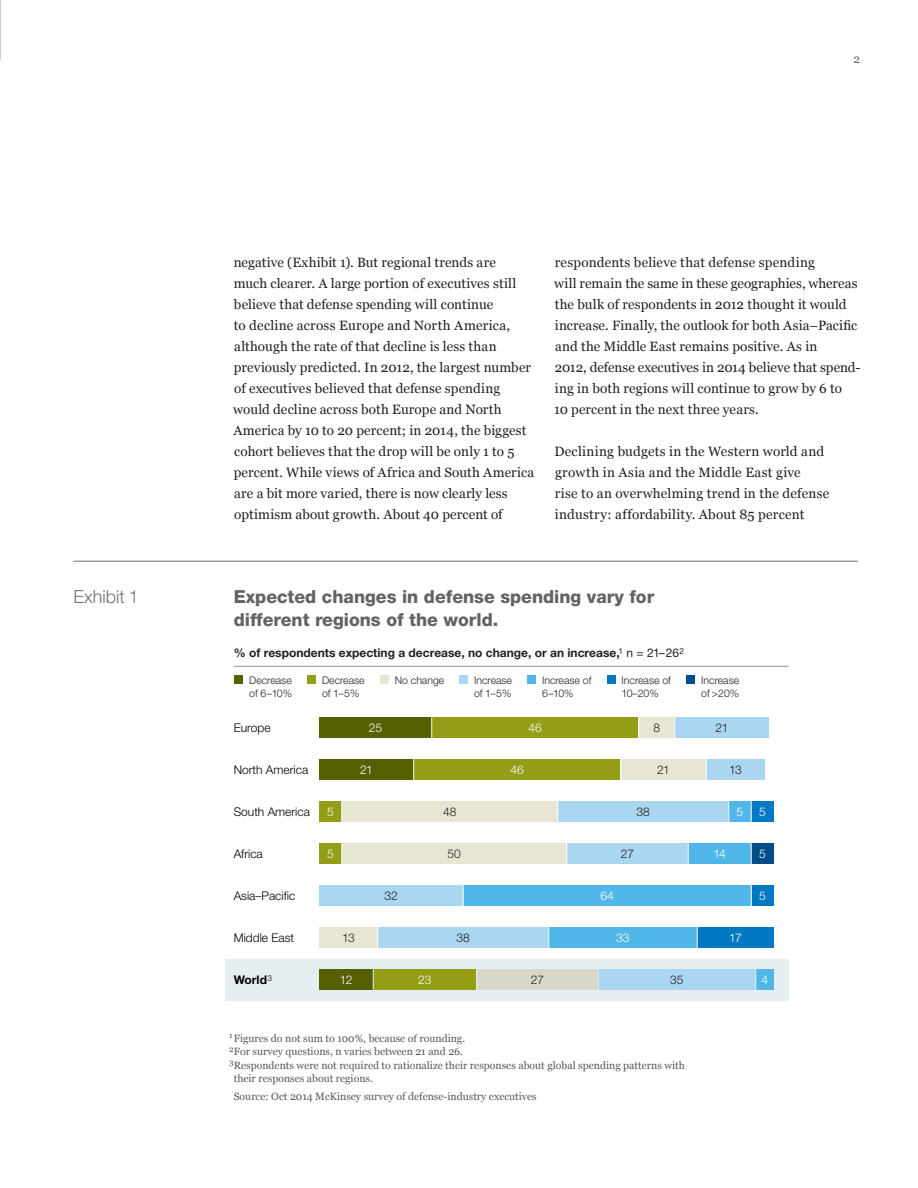
<style>
.page{position:relative;width:918px;height:1188px;background:#fff}
.page>*{position:absolute;margin:0;border:0;box-sizing:border-box;transform-origin:0 0}
.t1{font:800 18px/22.5px "Helvetica Neue LT Std";color:#636366}
.t2{font:300 18px "Helvetica Neue LT Std";color:#717074}
.t3{font:800 15px/21px "Helvetica Neue LT Std";color:#231f20}
.t4{font:13.5px/21px "Georgia";letter-spacing:.01em;color:#231f20}
.t5{font:700 12px "Helvetica Neue LT Std";color:#231f20}
.t6{font:300 12px "Helvetica Neue LT Std";color:#000}
.t7{font:300 12px "Helvetica Neue LT Std";color:#fff}
.t8{font:300 12px "Helvetica Neue LT Std";color:#231f20}
.t9{font:700 12px "Helvetica Neue LT Std";color:#000}
.t10{font:12px "Georgia";color:#636366}
.t11{font:10.5px "Georgia";color:#57585a}
.t12{font:300 10.5px/13.5px "Helvetica Neue LT Std";color:#231f20}
.s1{font-weight:400}
</style>
<div class="page">
<hr style="left:74px;top:561px;width:784px;height:1px;background:#717074">
<div style="left:225px;top:959px;width:564px;height:42px;background:#e7eef2"></div>
<hr style="left:234px;top:666px;width:555px;height:1px;background:#919295">
<div style="left:234px;top:675px;width:9px;height:9px;background:#565f02"></div>
<div style="left:307px;top:675px;width:9px;height:9px;background:#939d15"></div>
<div style="left:459px;top:675px;width:9px;height:9px;background:#aad6f2"></div>
<div style="left:380px;top:675px;width:9px;height:9px;background:#e7e6d3"></div>
<div style="left:527px;top:675px;width:9px;height:9px;background:#50b7e8"></div>
<div style="left:607px;top:675px;width:9px;height:9px;background:#0079c2"></div>
<div style="left:686px;top:675px;width:9px;height:9px;background:#004e89"></div>
<div style="left:319px;top:885px;width:144px;height:21px;background:#aad6f2"></div>
<div style="left:751px;top:885px;width:23px;height:21px;background:#0079c2"></div>
<div style="left:463px;top:885px;width:288px;height:21px;background:#50b7e8"></div>
<svg style="left:463px;top:885px;width:1px;height:21px"></svg>
<svg style="left:751px;top:885px;width:1px;height:21px"></svg>
<div style="left:688px;top:843px;width:63px;height:21px;background:#50b7e8"></div>
<div style="left:567px;top:843px;width:121px;height:21px;background:#aad6f2"></div>
<div style="left:751px;top:843px;width:23px;height:21px;background:#004e89"></div>
<div style="left:319px;top:843px;width:23px;height:21px;background:#939d15"></div>
<svg style="left:751px;top:843px;width:1px;height:21px"></svg>
<div style="left:342px;top:843px;width:225px;height:21px;background:#e7e6d3"></div>
<svg style="left:688px;top:843px;width:1px;height:21px"></svg>
<svg style="left:566px;top:843px;width:1px;height:21px"></svg>
<svg style="left:341px;top:843px;width:1px;height:21px"></svg>
<div style="left:319px;top:801px;width:23px;height:21px;background:#939d15"></div>
<div style="left:558px;top:801px;width:171px;height:21px;background:#aad6f2"></div>
<div style="left:342px;top:801px;width:216px;height:21px;background:#e7e6d3"></div>
<div style="left:729px;top:801px;width:22px;height:21px;background:#50b7e8"></div>
<div style="left:751px;top:801px;width:23px;height:21px;background:#0079c2"></div>
<svg style="left:728px;top:801px;width:1px;height:21px"></svg>
<svg style="left:557px;top:801px;width:1px;height:21px"></svg>
<svg style="left:751px;top:801px;width:1px;height:21px"></svg>
<svg style="left:341px;top:801px;width:1px;height:21px"></svg>
<div style="left:432px;top:717px;width:207px;height:21px;background:#939d15"></div>
<div style="left:639px;top:717px;width:36px;height:21px;background:#e7e6d3"></div>
<div style="left:319px;top:717px;width:113px;height:21px;background:#565f02"></div>
<svg style="left:638px;top:717px;width:1px;height:21px"></svg>
<div style="left:675px;top:717px;width:94px;height:21px;background:#aad6f2"></div>
<svg style="left:674px;top:717px;width:1px;height:21px"></svg>
<svg style="left:431px;top:717px;width:1px;height:21px"></svg>
<div style="left:414px;top:759px;width:207px;height:21px;background:#939d15"></div>
<div style="left:319px;top:759px;width:95px;height:21px;background:#565f02"></div>
<div style="left:706px;top:759px;width:59px;height:21px;background:#aad6f2"></div>
<div style="left:621px;top:759px;width:85px;height:21px;background:#e7e6d3"></div>
<svg style="left:706px;top:759px;width:1px;height:21px"></svg>
<svg style="left:413px;top:759px;width:1px;height:21px"></svg>
<svg style="left:620px;top:759px;width:1px;height:21px"></svg>
<div style="left:319px;top:927px;width:59px;height:21px;background:#e7e6d3"></div>
<div style="left:378px;top:927px;width:171px;height:21px;background:#aad6f2"></div>
<div style="left:697px;top:927px;width:77px;height:21px;background:#0079c2"></div>
<div style="left:549px;top:927px;width:148px;height:21px;background:#50b7e8"></div>
<svg style="left:697px;top:927px;width:1px;height:21px"></svg>
<svg style="left:377px;top:927px;width:1px;height:21px"></svg>
<svg style="left:548px;top:927px;width:1px;height:21px"></svg>
<div style="left:373px;top:969px;width:104px;height:21px;background:#939d15"></div>
<div style="left:319px;top:969px;width:54px;height:21px;background:#565f02"></div>
<svg style="left:373px;top:969px;width:1px;height:21px"></svg>
<div style="left:756px;top:969px;width:18px;height:21px;background:#50b7e8"></div>
<div style="left:477px;top:969px;width:121px;height:21px;background:#d8d8c8"></div>
<div style="left:598px;top:969px;width:158px;height:21px;background:#aad6f2"></div>
<svg style="left:598px;top:969px;width:1px;height:21px"></svg>
<svg style="left:755px;top:969px;width:1px;height:21px"></svg>
<svg style="left:476px;top:969px;width:1px;height:21px"></svg>
<p class="t10" style="left:853px;top:52px;width:8px">2</p>
<p class="t4" style="left:233px;top:252px;width:303px">negative (Exhibit 1). But regional trends are<br>much clearer. A large portion of executives still believe that defense spending will continue<br>to decline across Europe and North America, although the rate of that decline is less than previously predicted. In 2012, the largest number of executives believed that defense spending would decline across both Europe and North America by 10 to 20 percent; in 2014, the biggest cohort believes that the drop will be only 1 to 5 percent. While views of Africa and South America are a bit more varied, there is now clearly less optimism about growth. About 40 percent of</p>
<p class="t4" style="left:554px;top:252px;width:308px">respondents believe that defense spending<br>will remain the same in these geographies, whereas the bulk of respondents in 2012 thought it would increase. Finally, the outlook for both Asia–Pacific and the Middle East remains positive. As in<br>2012, defense executives in 2014 believe that spend&shy;ing in both regions will continue to grow by 6 to<br>10 percent in the next three years.</p>
<p class="t3" style="left:234px;top:417px;width:206px">McKinsey on Defense 2014<br>Defense survey<br>Exhibit 1 of 3</p>
<p class="t4" style="left:554px;top:441px;width:276px">Declining budgets in the Western world and growth in Asia and the Middle East give<br>rise to an overwhelming trend in the defense industry: affordability. About 85 percent</p>
<h1 class="t2" style="left:74px;top:586px;width:67px">Exhibit 1</h1>
<h1 class="t1" style="left:234px;top:585px;width:422px">Expected changes in defense spending vary for different regions of the world.</h1>
<p class="t5" style="left:234px;top:646px;width:452px">% of respondents expecting a decrease, no change, or an increase,<sup>1</sup> <span class="s1">n = 21–26</span><sup>2</sup></p>
<p class="t12" style="left:249px;top:673px;width:44px">Decrease of 6–10%</p>
<p class="t12" style="left:322px;top:673px;width:44px">Decrease of 1–5%</p>
<p class="t12" style="left:474px;top:673px;width:39px">Increase of 1–5%</p>
<p class="t12" style="left:395px;top:673px;width:51px">No change</p>
<p class="t12" style="left:542px;top:673px;width:51px">Increase of<br>6–10%</p>
<p class="t12" style="left:622px;top:673px;width:51px">Increase of<br>10–20%</p>
<p class="t12" style="left:701px;top:673px;width:39px">Increase of &gt;20%</p>
<p class="t6" style="left:234px;top:720px;width:38px">Europe</p>
<p class="t7" style="left:369px;top:720px;width:15px">25</p>
<p class="t7" style="left:529px;top:720px;width:15px">46</p>
<p class="t8" style="left:653px;top:720px;width:8px">8</p>
<p class="t8" style="left:716px;top:720px;width:14px">21</p>
<p class="t6" style="left:234px;top:762px;width:76px">North America</p>
<p class="t7" style="left:360px;top:762px;width:14px">21</p>
<p class="t7" style="left:511px;top:762px;width:15px">46</p>
<p class="t8" style="left:657px;top:762px;width:14px">21</p>
<p class="t8" style="left:729px;top:762px;width:14px">13</p>
<p class="t6" style="left:234px;top:804px;width:78px">South America</p>
<p class="t7" style="left:327px;top:804px;width:8px">5</p>
<p class="t8" style="left:443px;top:804px;width:15px">48</p>
<p class="t8" style="left:637px;top:804px;width:15px">38</p>
<p class="t7" style="left:737px;top:804px;width:8px">5</p>
<p class="t7" style="left:759px;top:804px;width:8px">5</p>
<p class="t6" style="left:234px;top:846px;width:31px">Africa</p>
<p class="t7" style="left:327px;top:846px;width:8px">5</p>
<p class="t8" style="left:448px;top:846px;width:15px">50</p>
<p class="t8" style="left:621px;top:846px;width:15px">27</p>
<p class="t7" style="left:713px;top:846px;width:14px">14</p>
<p class="t7" style="left:759px;top:846px;width:8px">5</p>
<p class="t6" style="left:234px;top:888px;width:63px">Asia–Pacific</p>
<p class="t8" style="left:385px;top:888px;width:15px">32</p>
<p class="t7" style="left:601px;top:888px;width:15px">64</p>
<p class="t7" style="left:759px;top:888px;width:8px">5</p>
<p class="t6" style="left:234px;top:930px;width:62px">Middle East</p>
<p class="t8" style="left:342px;top:930px;width:14px">13</p>
<p class="t8" style="left:457px;top:930px;width:15px">38</p>
<p class="t7" style="left:616px;top:930px;width:15px">33</p>
<p class="t7" style="left:729px;top:930px;width:14px">17</p>
<p class="t9" style="left:234px;top:972px;width:40px">World<sup>3</sup></p>
<p class="t7" style="left:340px;top:972px;width:14px">12</p>
<p class="t7" style="left:418px;top:972px;width:15px">23</p>
<p class="t8" style="left:531px;top:972px;width:15px">27</p>
<p class="t8" style="left:670px;top:972px;width:15px">35</p>
<p class="t7" style="left:761px;top:972px;width:8px">4</p>
<p class="t11" style="left:229px;top:1031px;width:237px"><sup>1</sup> Figures do not sum to 100%, because of rounding.</p>
<p class="t11" style="left:229px;top:1044px;width:235px"><sup>2</sup>For survey questions, n varies between 21 and 26.</p>
<p class="t11" style="left:229px;top:1058px;width:457px"><sup>3</sup>Respondents were not required to rationalize their responses about global spending patterns with</p>
<p class="t11" style="left:234px;top:1071px;width:141px">their responses about regions.</p>
<p class="t11" style="left:234px;top:1089px;width:305px">Source: Oct 2014 McKinsey survey of defense-industry executives</p>
</div>
